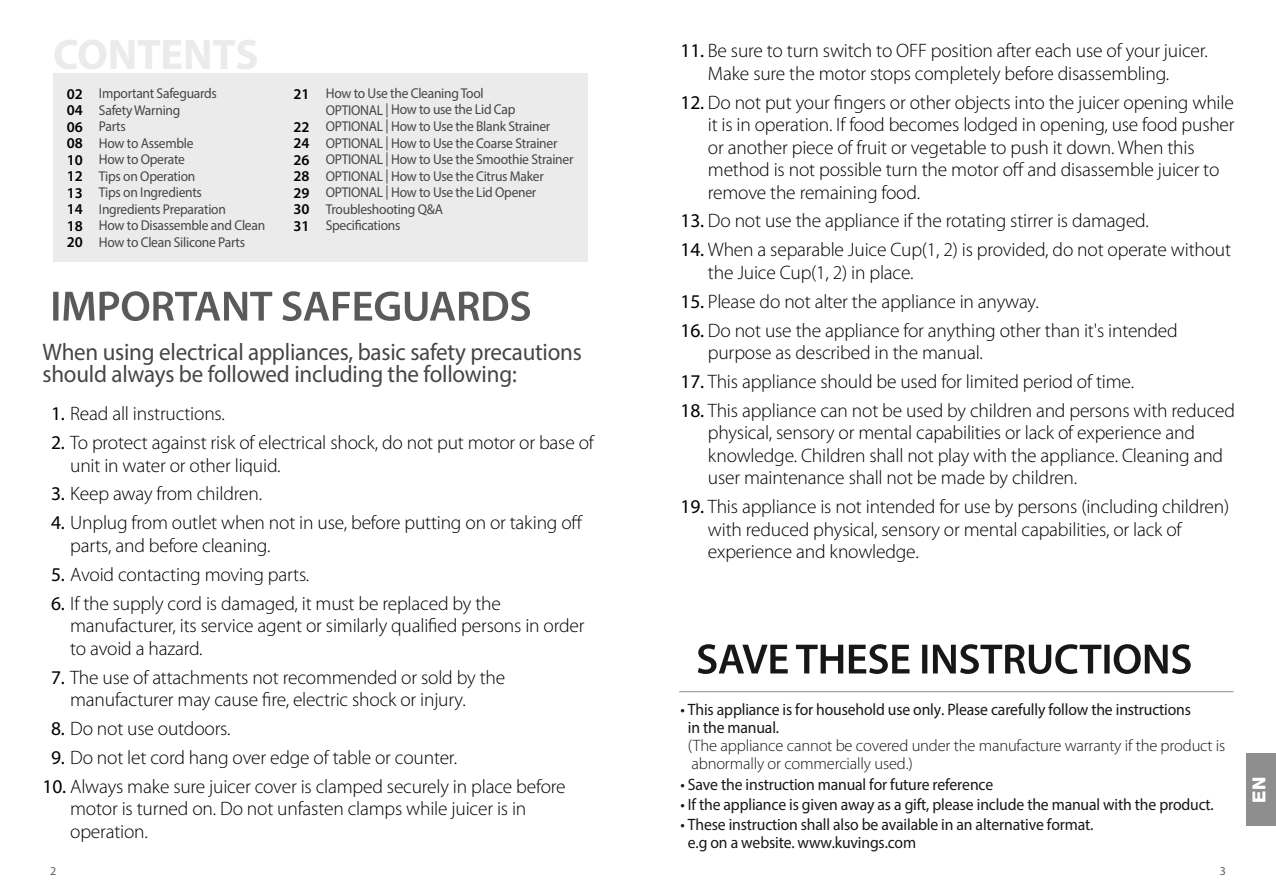
<style>
.page{position:relative;width:1276px;height:893px;background:#fff}
.page>*{position:absolute;margin:0;border:0;box-sizing:border-box;transform-origin:0 0}
.t1{font:24px/22.5px "Myriad Pro";letter-spacing:-.01em;color:#464646;scale:.96 1}
.t2{font:300 19.5px/22.5px "Myriad Pro";letter-spacing:-.01em;color:#000}
.t3{font:800 18px "Helvetica Neue LT Std";color:#fff}
.t4{font:16.5px/18px "Myriad Pro";letter-spacing:-.01em;color:#171717;scale:.95 1}
.t5{font:300 16.5px/18px "Myriad Pro";letter-spacing:-.01em;color:#171717}
.t6{font:600 15px/16.5px "Myriad Pro";color:#000;text-align:justify}
.t7{font:14.25px/16.5px "Myriad Pro";letter-spacing:-.02em;color:#464646;scale:.95 1}
.t8{font:12px "Myriad Pro";color:#5e5e5e}
.s1{font-weight:400}
</style>
<div class="page">
<div style="left:1246px;top:753px;width:30px;height:72px;background:#8e8e8e"></div>
<div style="left:53px;top:73px;width:535px;height:188px;background:#ebebeb"></div>
<svg style="left:53px;top:291px;width:477px;height:30px"></svg>
<svg style="left:698px;top:644px;width:492px;height:30px"></svg>
<hr style="left:679px;top:691px;width:554px;height:1px;background:#8e8e8e">
<p class="t7" style="left:99px;top:85px;width:176px">Important Safeguards<br>Safety Warning<br>Parts<br>How to Assemble<br>How to Operate<br>Tips on Operation<br>Tips on Ingredients<br>Ingredients Preparation<br>How to Disassemble and Clean<br>How to Clean Silicone Parts</p>
<p class="t7" style="left:326px;top:85px;width:201px;line-height:15.8px">How to Use the Cleaning Tool<br>OPTIONAL | How to use the Lid Cap</p>
<p class="t6" style="left:67px;top:85px;width:18px">02<br>04<br>06<br>08<br>10<br>12<br>13<br>14<br>18<br>20</p>
<p class="t6" style="left:293px;top:85px;width:18px">21</p>
<p class="t7" style="left:326px;top:118px;width:262px">OPTIONAL | How to Use the Blank Strainer<br>OPTIONAL | How to Use the Coarse Strainer<br>OPTIONAL | How to Use the Smoothie Strainer<br>OPTIONAL | How to Use the Citrus Maker<br>OPTIONAL | How to Use the Lid Opener<br>Troubleshooting Q&amp;A<br>Specifications</p>
<p class="t6" style="left:293px;top:118px;width:18px">22<br>24<br>26<br>28<br>29<br>30<br>31</p>
<p class="t1" style="left:43px;top:340px;width:563px">When using electrical appliances, basic safety precautions should always be followed including the following:</p>
<p class="t2" style="left:51px;top:402px;width:175px"><span class="s1">1.</span> Read all instructions.</p>
<p class="t2" style="left:70px;top:431px;width:525px;text-indent:-19px"><span class="s1">2.</span> To protect against risk of electrical shock, do not put motor or base of unit in water or other liquid.</p>
<p class="t2" style="left:51px;top:482px;width:212px"><span class="s1">3.</span> Keep away from children.</p>
<p class="t2" style="left:70px;top:511px;width:514px;text-indent:-19px"><span class="s1">4.</span> Unplug from outlet when not in use, before putting on or taking off parts, and before cleaning.</p>
<p class="t2" style="left:51px;top:563px;width:260px"><span class="s1">5.</span> Avoid contacting moving parts.</p>
<p class="t2" style="left:70px;top:592px;width:516px;text-indent:-19px"><span class="s1">6.</span> If the supply cord is damaged, it must be replaced by the manufacturer, its service agent or similarly qualified persons in order to avoid a hazard.</p>
<p class="t2" style="left:70px;top:666px;width:436px;text-indent:-19px"><span class="s1">7.</span> The use of attachments not recommended or sold by the manufacturer may cause fire, electric shock or injury.</p>
<p class="t2" style="left:51px;top:717px;width:181px"><span class="s1">8.</span> Do not use outdoors.</p>
<p class="t2" style="left:51px;top:746px;width:407px"><span class="s1">9.</span> Do not let cord hang over edge of table or counter.</p>
<p class="t2" style="left:70px;top:775px;width:497px;text-indent:-28px"><span class="s1">10.</span> Always make sure juicer cover is clamped securely in place before motor is turned on. Do not unfasten clamps while juicer is in operation.</p>
<p class="t2" style="left:680px;top:39px;width:529px;text-align:center"><span class="s1">11.</span> Be sure to turn switch to OFF position after each use of your juicer.<br>Make sure the motor stops completely before disassembling.</p>
<p class="t2" style="left:708px;top:91px;width:528px;text-indent:-27px"><span class="s1">12.</span> Do not put your fingers or other objects into the juicer opening while it is in operation. If food becomes lodged in opening, use food pusher or another piece of fruit or vegetable to push it down. When this method is not possible turn the motor off and disassemble juicer to remove the remaining food.</p>
<p class="t2" style="left:680px;top:210px;width:470px"><span class="s1">13.</span> Do not use the appliance if the rotating stirrer is damaged.</p>
<p class="t2" style="left:708px;top:238px;width:525px;text-indent:-27px"><span class="s1">14.</span> When a separable Juice Cup(1, 2) is provided, do not operate without the Juice Cup(1, 2) in place.</p>
<p class="t2" style="left:680px;top:290px;width:360px"><span class="s1">15.</span> Please do not alter the appliance in anyway.</p>
<p class="t2" style="left:708px;top:319px;width:471px;text-indent:-27px"><span class="s1">16.</span> Do not use the appliance for anything other than it's intended purpose as described in the manual.</p>
<p class="t2" style="left:680px;top:370px;width:455px"><span class="s1">17.</span> This appliance should be used for limited period of time.</p>
<p class="t2" style="left:708px;top:399px;width:528px;text-indent:-27px"><span class="s1">18.</span> This appliance can not be used by children and persons with reduced physical, sensory or mental capabilities or lack of experience and knowledge. Children shall not play with the appliance. Cleaning and user maintenance shall not be made by children.</p>
<p class="t2" style="left:708px;top:495px;width:523px;text-indent:-27px"><span class="s1">19.</span> This appliance is not intended for use by persons (including children) with reduced physical, sensory or mental capabilities, or lack of experience and knowledge.</p>
<p class="t4" style="left:688px;top:701px;width:531px;text-indent:-7px">• This appliance is for household use only. Please carefully follow the instructions in the manual.</p>
<p class="t5" style="left:688px;top:737px;width:539px">(The appliance cannot be covered under the manufacture warranty if the product is abnormally or commercially used.)</p>
<p class="t4" style="left:680px;top:775px;width:331px">• Save the instruction manual for future reference</p>
<p class="t4" style="left:680px;top:795px;width:563px">• If the appliance is given away as a gift, please include the manual with the product.</p>
<p class="t4" style="left:688px;top:815px;width:428px;text-indent:-7px">• These instruction shall also be available in an alternative format. e.g on a website. www.kuvings.com</p>
<p class="t8" style="left:50px;top:864px;width:8px">2</p>
<p class="t8" style="left:1219px;top:864px;width:8px">3</p>
<p class="t3" style="left:1248px;top:802px;width:28px;rotate:-90deg">EN</p>
</div>
